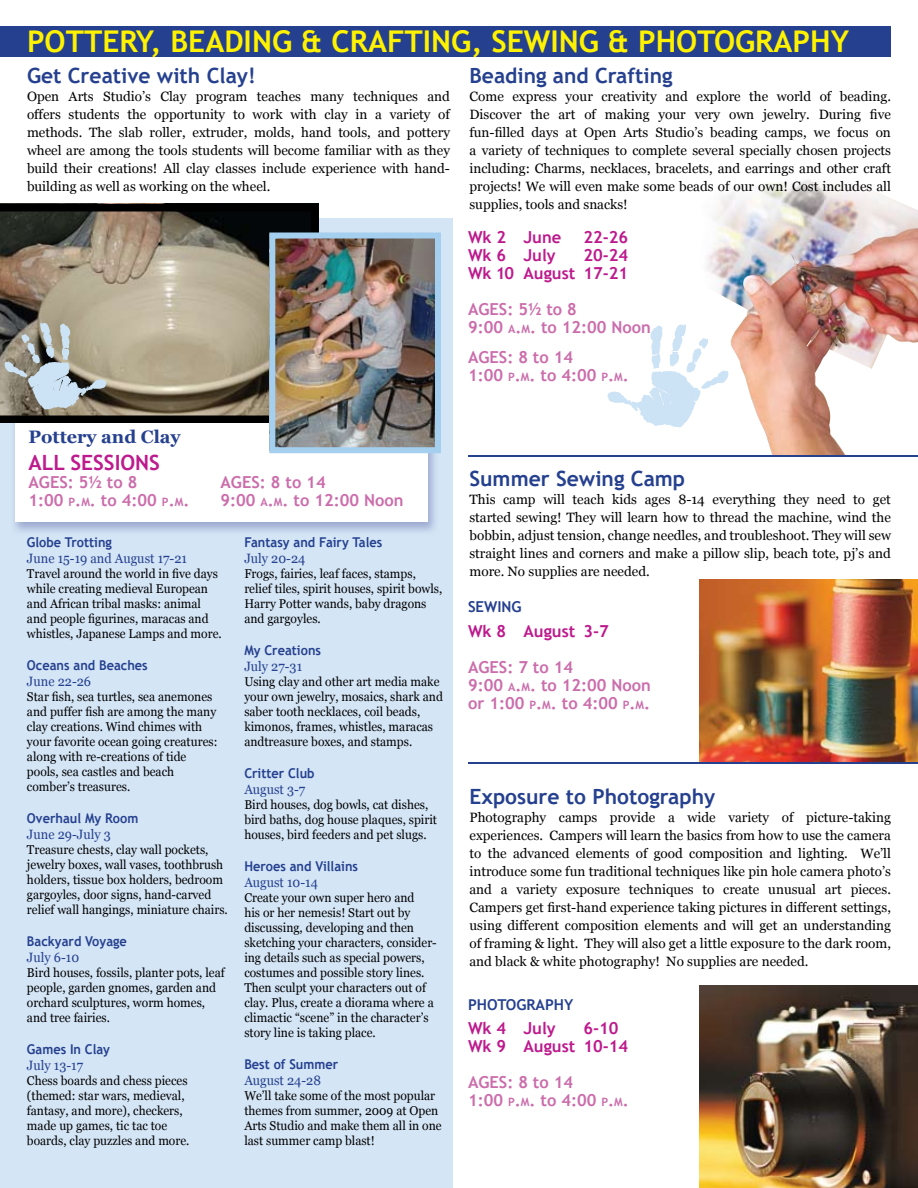
<style>
.page{position:relative;width:918px;height:1188px;background:#fff}
.page>*{position:absolute;margin:0;border:0;box-sizing:border-box;transform-origin:0 0}
.t1{font:700 30px "Trebuchet MS";color:#fff200}
.t2{font:700 21px "Trebuchet MS";color:#25408f}
.t3{font:700 21px "Trebuchet MS";color:#bd1a8d}
.t4{font:700 18px "Georgia";color:#25408f}
.t5{font:700 16.5px/18px "Trebuchet MS";color:#cb6dab}
.t6{font:700 16.5px/18px "Trebuchet MS";color:#bd1a8d;text-align:right}
.t7{font:700 15px "Trebuchet MS";color:#25408f}
.t8{font:13.5px/18px "Georgia";color:#000;text-align:justify}
.t9{font:700 13.5px "Trebuchet MS";color:#25408f;scale:.95 1}
.t10{font:13.5px "Georgia";color:#25408f;scale:.95 1}
.t11{font:12.75px/15px "Georgia";color:#000;scale:.95 1}
.s1{font-size:11.55px}
.s2{font-style:inherit}
</style>
<div class="page">
<img style="left:706px;top:180px;width:118px;height:120px">
<img style="left:824px;top:186px;width:47px;height:43px">
<img style="left:871px;top:190px;width:47px;height:153px">
<img style="left:730px;top:229px;width:178px;height:226px">
<img style="left:699px;top:579px;width:219px;height:183px">
<div style="left:0;top:219px;width:453px;height:969px;background:#d4e5f6"></div>
<div style="left:15px;top:383px;width:413px;height:139px;background:#fff"></div>
<div style="left:0;top:27px;width:891px;height:30px;background:#25408f"></div>
<svg style="left:0;top:204px;width:319px;height:219px;background:#847b69"></svg>
<img style="left:269px;top:233px;width:172px;height:220px">
<hr style="left:468px;top:455px;width:450px;height:2px;background:#25408f">
<hr style="left:468px;top:762px;width:450px;height:2px;background:#25408f">
<svg style="left:4px;top:322px;width:103px;height:88px;background:#9d9e96"></svg>
<svg style="left:607px;top:324px;width:122px;height:103px"></svg>
<img style="left:700px;top:985px;width:218px;height:203px">
<h1 class="t1" style="left:27px;top:23px;width:824px">POTTERY, BEADING &amp; CRAFTING, SEWING &amp; PHOTOGRAPHY</h1>
<h2 class="t2" style="left:27px;top:62px;width:230px">Get Creative with Clay!</h2>
<p class="t8" style="left:27px;top:87px;width:424px">Open Arts Studio’s Clay program teaches many techniques and offers students the opportunity to work with clay in a variety of methods. The slab roller, extruder, molds, hand tools, and pottery wheel are among the tools students will become familiar with as they build their creations! All clay classes include experience with hand&shy;building as well as working on the wheel.</p>
<h2 class="t2" style="left:470px;top:62px;width:205px">Beading and Crafting</h2>
<p class="t8" style="left:470px;top:87px;width:423px">Come express your creativity and explore the world of beading.<br>Discover the art of making your very own jewelry. During five fun-filled days at Open Arts Studio’s beading camps, we focus on a variety of techniques to complete several specially chosen projects including: Charms, necklaces, bracelets, and earrings and other craft projects! We will even make some beads of our own! Cost includes all supplies, tools and snacks!</p>
<p class="t6" style="left:468px;top:228px;width:95px">Wk 2 June</p>
<p class="t6" style="left:584px;top:228px;width:46px">22-26</p>
<p class="t6" style="left:468px;top:246px;width:89px">Wk 6 July</p>
<p class="t6" style="left:468px;top:246px;width:162px">20-24<br>Wk 10 August 17-21</p>
<p class="t5" style="left:468px;top:300px;width:184px">AGES: 5½ to 8<br>9:00 <span class="s1">A</span><span class="s2">.</span><span class="s1">M</span><span class="s2">.</span> to 12:00 Noon</p>
<p class="t5" style="left:468px;top:348px;width:162px">AGES: 8 to 14<br>1:00 <span class="s1">P</span><span class="s2">.</span><span class="s1">M</span><span class="s2">.</span> to 4:00 <span class="s1">P</span><span class="s2">.</span><span class="s1">M</span><span class="s2">.</span></p>
<h3 class="t4" style="left:28px;top:426px;width:154px">Pottery and Clay</h3>
<h2 class="t3" style="left:28px;top:449px;width:133px">ALL SESSIONS</h2>
<p class="t5" style="left:28px;top:473px;width:162px">AGES: 5½ to 8<br>1:00 <span class="s1">P</span><span class="s2">.</span><span class="s1">M</span><span class="s2">.</span> to 4:00 <span class="s1">P</span><span class="s2">.</span><span class="s1">M</span><span class="s2">.</span></p>
<p class="t5" style="left:220px;top:473px;width:184px">AGES: 8 to 14<br>9:00 <span class="s1">A</span><span class="s2">.</span><span class="s1">M</span><span class="s2">.</span> to 12:00 Noon</p>
<p class="t9" style="left:27px;top:534px;width:91px">Globe Trotting</p>
<p class="t10" style="left:27px;top:551px;width:170px">June 15-19 and August 17-21</p>
<p class="t11" style="left:27px;top:567px;width:207px">Travel around the world in five days while creating medieval European and African tribal masks: animal and people figurines, maracas and whistles, Japanese Lamps and more.</p>
<p class="t9" style="left:27px;top:657px;width:129px">Oceans and Beaches</p>
<p class="t10" style="left:27px;top:674px;width:69px">June 22-26</p>
<p class="t11" style="left:27px;top:690px;width:202px">Star fish, sea turtles, sea anemones and puffer fish are among the many clay creations. Wind chimes with your favorite ocean going creatures: along with re-creations of tide pools, sea castles and beach comber’s treasures.</p>
<p class="t9" style="left:27px;top:810px;width:119px">Overhaul My Room</p>
<p class="t10" style="left:27px;top:827px;width:90px">June 29-July 3</p>
<p class="t11" style="left:27px;top:843px;width:213px">Treasure chests, clay wall pockets, jewelry boxes, wall vases, toothbrush holders, tissue box holders, bedroom gargoyles, door signs, hand-carved relief wall hangings, miniature chairs.</p>
<p class="t9" style="left:27px;top:933px;width:107px">Backyard Voyage</p>
<p class="t10" style="left:27px;top:950px;width:57px">July 6-10</p>
<p class="t11" style="left:27px;top:966px;width:210px">Bird houses, fossils, planter pots, leaf people, garden gnomes, garden and orchard sculptures, worm homes, and tree fairies.</p>
<p class="t9" style="left:27px;top:1041px;width:89px">Games In Clay</p>
<p class="t10" style="left:27px;top:1058px;width:61px">July 13-17</p>
<p class="t11" style="left:27px;top:1074px;width:173px">Chess boards and chess pieces (themed: star wars, medieval, fantasy, and more), checkers, made up games, tic tac toe boards, clay puzzles and more.</p>
<p class="t9" style="left:244px;top:534px;width:147px">Fantasy and Fairy Tales</p>
<p class="t10" style="left:244px;top:551px;width:66px">July 20-24</p>
<p class="t11" style="left:244px;top:567px;width:210px">Frogs, fairies, leaf faces, stamps, relief tiles, spirit houses, spirit bowls,<br>Harry Potter wands, baby dragons and gargoyles.</p>
<p class="t9" style="left:244px;top:642px;width:82px">My Creations</p>
<p class="t10" style="left:244px;top:659px;width:62px">July 27-31</p>
<p class="t11" style="left:244px;top:675px;width:211px">Using clay and other art media make your own jewelry, mosaics, shark and saber tooth necklaces, coil beads, kimonos, frames, whistles, maracas andtreasure boxes, and stamps.</p>
<p class="t9" style="left:244px;top:765px;width:76px">Critter Club</p>
<p class="t10" style="left:244px;top:782px;width:66px">August 3-7</p>
<p class="t11" style="left:244px;top:798px;width:204px">Bird houses, dog bowls, cat dishes, bird baths, dog house plaques, spirit houses, bird feeders and pet slugs.</p>
<p class="t9" style="left:244px;top:858px;width:121px">Heroes and Villains</p>
<p class="t10" style="left:244px;top:875px;width:79px">August 10-14</p>
<p class="t11" style="left:244px;top:891px;width:204px">Create your own super hero and<br>his or her nemesis! Start out by discussing, developing and then sketching your characters, consider&shy;ing details such as special powers, costumes and possible story lines.<br>Then sculpt your characters out of clay. Plus, create a diorama where a climactic “scene” in the character’s story line is taking place.</p>
<p class="t9" style="left:244px;top:1056px;width:100px">Best of Summer</p>
<p class="t10" style="left:244px;top:1073px;width:82px">August 24-28</p>
<p class="t11" style="left:244px;top:1089px;width:209px">We’ll take some of the most popular themes from summer, 2009 at Open<br>Arts Studio and make them all in one last summer camp blast!</p>
<h2 class="t2" style="left:470px;top:466px;width:217px">Summer Sewing Camp</h2>
<p class="t8" style="left:470px;top:490px;width:423px">This camp will teach kids ages 8-14 everything they need to get started sewing! They will learn how to thread the machine, wind the bobbin, adjust tension, change needles, and troubleshoot. They will sew straight lines and corners and make a pillow slip, beach tote, pj’s and more. No supplies are needed.</p>
<p class="t7" style="left:468px;top:597px;width:55px">SEWING</p>
<p class="t6" style="left:468px;top:622px;width:142px">Wk 8 August 3-7</p>
<p class="t5" style="left:468px;top:658px;width:184px">AGES: 7 to 14<br>9:00 <span class="s1">A</span><span class="s2">.</span><span class="s1">M</span><span class="s2">.</span> to 12:00 Noon or 1:00 <span class="s1">P</span><span class="s2">.</span><span class="s1">M</span><span class="s2">.</span> to 4:00 <span class="s1">P</span><span class="s2">.</span><span class="s1">M</span><span class="s2">.</span></p>
<h2 class="t2" style="left:470px;top:783px;width:247px">Exposure to Photography</h2>
<p class="t8" style="left:470px;top:808px;width:423px">Photography camps provide a wide variety of picture-taking experiences. Campers will learn the basics from how to use the camera to the advanced elements of good composition and lighting. We’ll introduce some fun traditional techniques like pin hole camera photo’s and a variety exposure techniques to create unusual art pieces.<br>Campers get first-hand experience taking pictures in different settings, using different composition elements and will get an understanding of framing &amp; light. They will also get a little exposure to the dark room, and black &amp; white photography! No supplies are needed.</p>
<p class="t7" style="left:468px;top:995px;width:107px">PHOTOGRAPHY</p>
<p class="t6" style="left:468px;top:1020px;width:89px">Wk 4 July</p>
<p class="t6" style="left:468px;top:1020px;width:162px;text-align:left;text-indent:116px">6-10<br>Wk 9 August 10-14</p>
<p class="t5" style="left:468px;top:1074px;width:162px">AGES: 8 to 14<br>1:00 <span class="s1">P</span><span class="s2">.</span><span class="s1">M</span><span class="s2">.</span> to 4:00 <span class="s1">P</span><span class="s2">.</span><span class="s1">M</span><span class="s2">.</span></p>
</div>
